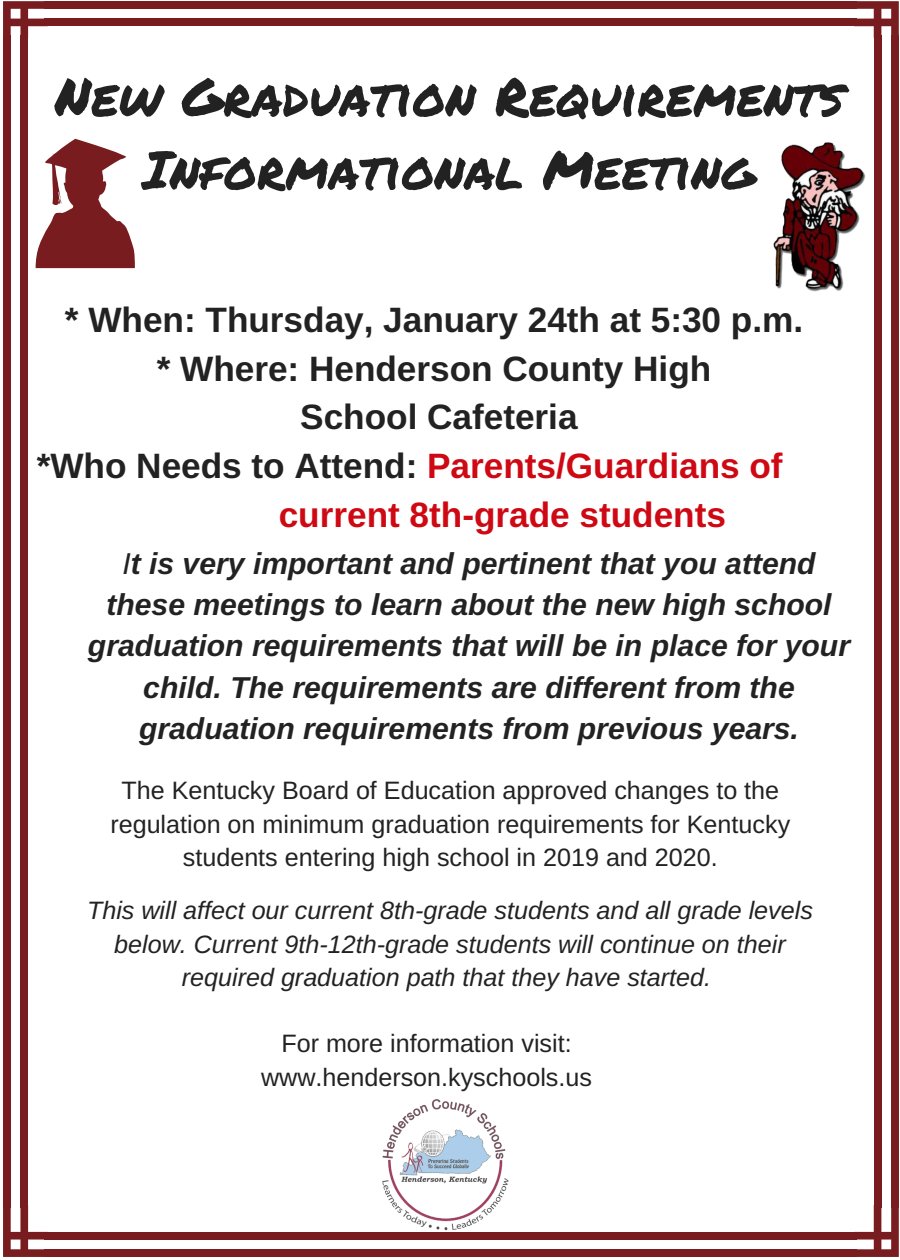
<style>
.page{position:relative;width:900px;height:1260px;background:#fff}
.page>*{position:absolute;margin:0;border:0;box-sizing:border-box;transform-origin:0 0}
.t1{font:52.75px/73px "Permanent Marker";color:#222;text-align:center}
.t2{font:700 35.25px "Arimo";color:#222}
.t3{font:700 35.25px "Arimo";color:#cf0914}
.t4{font:italic 700 30.25px/41.2px "Arimo";color:#222;text-align:center}
.t5{font:25.25px/33.8px "Arimo";color:#222;text-align:center}
.t6{font:italic 25.25px/33.8px "Arimo";color:#222;text-align:center}
.s1{color:#222}
.s2{font-weight:400}
</style>
<div class="page">
<svg style="left:36px;top:139px;width:99px;height:129px"></svg>
<img style="left:773px;top:142px;width:93px;height:150px">
<img style="left:382px;top:1099px;width:127px;height:132px">
<svg style="left:3px;top:1205px;width:45px;height:52px"></svg>
<svg style="left:854px;top:1205px;width:45px;height:52px"></svg>
<svg style="left:3px;top:1px;width:45px;height:37px"></svg>
<svg style="left:854px;top:1px;width:45px;height:37px"></svg>
<div style="left:20px;top:35px;width:8px;height:1173px;background:#781c1f"></div>
<div style="left:3px;top:35px;width:8px;height:1173px;background:#781c1f"></div>
<div style="left:874px;top:35px;width:7px;height:1173px;background:#781c1f"></div>
<div style="left:891px;top:35px;width:8px;height:1173px;background:#781c1f"></div>
<div style="left:45px;top:1232px;width:812px;height:8px;background:#781c1f"></div>
<div style="left:45px;top:1249px;width:812px;height:8px;background:#781c1f"></div>
<div style="left:45px;top:1px;width:812px;height:8px;background:#781c1f"></div>
<div style="left:45px;top:19px;width:812px;height:7px;background:#781c1f"></div>
<h1 class="t1" style="left:55px;top:59px;width:790px">New Graduation Requirements<br>Informational Meeting</h1>
<p class="t2" style="left:65px;top:300px;width:740px">* When: Thursday, January 24th at 5:30 p.m.</p>
<p class="t2" style="left:157px;top:349px;width:556px">* Where: Henderson County High</p>
<p class="t2" style="left:300px;top:397px;width:279px">School Cafeteria</p>
<p class="t3" style="left:37px;top:446px;width:747px"><span class="s1">*Who Needs to Attend:</span> Parents/Guardians of</p>
<p class="t3" style="left:279px;top:495px;width:449px">current 8th-grade students</p>
<p class="t4" style="left:88px;top:543px;width:764px"><span class="s2">I</span>t is very important and pertinent that you attend these meetings to learn about the new high school graduation requirements that will be in place for your child. The requirements are different from the graduation requirements from previous years.</p>
<p class="t5" style="left:110px;top:773px;width:681px">The Kentucky Board of Education approved changes to the regulation on minimum graduation requirements for Kentucky students entering high school in 2019 and 2020.</p>
<p class="t6" style="left:87px;top:893px;width:727px">This will affect our current 8th-grade students and all grade levels below. Current 9th-12th-grade students will continue on their required graduation path that they have started.</p>
<p class="t5" style="left:261px;top:1026px;width:332px">For more information visit: www.henderson.kyschools.us</p>
</div>
